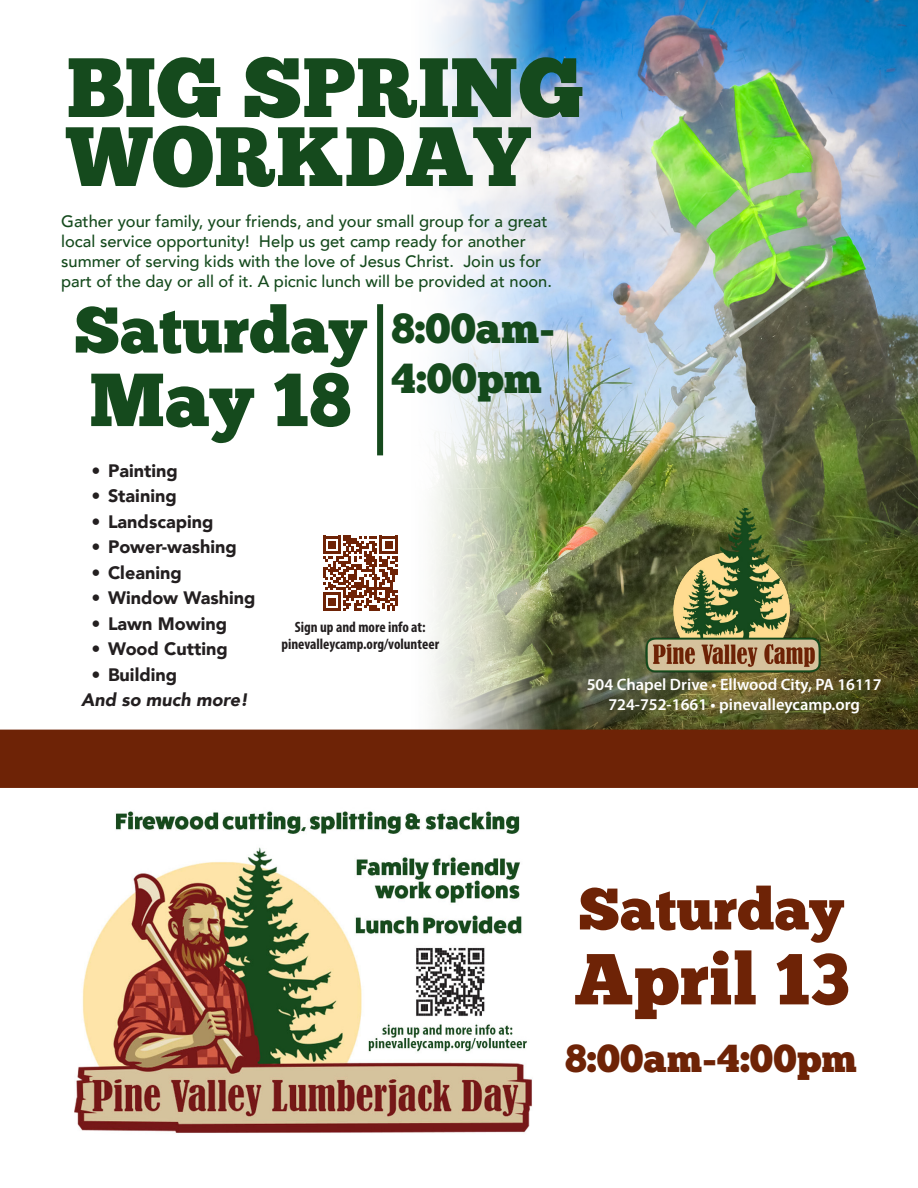
<style>
.page{position:relative;width:918px;height:1188px;background:#fff}
.page>*{position:absolute;margin:0;border:0;box-sizing:border-box;transform-origin:0 0}
.t1{font:84px "Chunk Five";color:#154a1d}
.t2{font:75px "Chunk Five";color:#154a1d}
.t3{font:72px "Chunk Five";color:#6e2306}
.t4{font:64.5px "Chunk Five";color:#154a1d}
.t5{font:58.5px "Chunk Five";color:#6e2306}
.t6{font:42px "Chunk Five";color:#154a1d}
.t7{font:39px "Chunk Five";color:#6e2306}
.t8{font:900 18px "Avenir";color:#231f20}
.t9{font:italic 900 18px "Avenir";color:#231f20}
.t10{font:500 16.5px/19.8px "Avenir";color:#154a1d}
.t11{font:600 16.5px "Myriad Pro";color:#fff}
.t12{font:700 condensed 15px "Myriad Pro";color:#231f20}
</style>
<div class="page">
<img style="left:402px;top:0;width:516px;height:730px">
<img style="left:74px;top:811px;width:458px;height:322px">
<div style="left:0;top:730px;width:918px;height:58px;background:#6e2306"></div>
<svg style="left:323px;top:536px;width:75px;height:75px"></svg>
<div style="left:377px;top:304px;width:6px;height:151px;background:#154a1d"></div>
<img style="left:640px;top:509px;width:187px;height:179px">
<p class="t1" style="left:67px;top:38px;width:519px">BIG SPRING</p>
<p class="t1" style="left:67px;top:107px;width:465px">WORKDAY</p>
<p class="t10" style="left:61px;top:211px;width:492px">Gather your family, your friends, and your small group for a great local service opportunity! Help us get camp ready for another summer of serving kids with the love of Jesus Christ. Join us for part of the day or all of it. A picnic lunch will be provided at noon.</p>
<p class="t4" style="left:74px;top:292px;width:294px">Saturday</p>
<p class="t2" style="left:89px;top:355px;width:263px">May 18</p>
<p class="t8" style="left:92px;top:455px;width:88px">• Painting</p>
<p class="t8" style="left:92px;top:480px;width:87px">• Staining</p>
<p class="t8" style="left:92px;top:506px;width:123px">• Landscaping</p>
<p class="t8" style="left:92px;top:531px;width:147px">• Power-washing</p>
<p class="t8" style="left:92px;top:557px;width:92px">• Cleaning</p>
<p class="t8" style="left:92px;top:582px;width:166px">• Window Washing</p>
<p class="t8" style="left:92px;top:608px;width:137px">• Lawn Mowing</p>
<p class="t8" style="left:92px;top:633px;width:138px">• Wood Cutting</p>
<p class="t8" style="left:92px;top:659px;width:87px">• Building</p>
<p class="t9" style="left:81px;top:685px;width:169px">And so much more!</p>
<p class="t6" style="left:392px;top:303px;width:166px">8:00am-</p>
<p class="t6" style="left:392px;top:354px;width:152px">4:00pm</p>
<p class="t12" style="left:295px;top:618px;width:132px">Sign up and more info at:</p>
<p class="t12" style="left:281px;top:634px;width:159px">pinevalleycamp.org/volunteer</p>
<p class="t11" style="left:587px;top:674px;width:296px">504 Chapel Drive • Ellwood City, PA 16117</p>
<p class="t11" style="left:608px;top:694px;width:253px">724-752-1661 • pinevalleycamp.org</p>
<p class="t5" style="left:578px;top:874px;width:267px">Saturday</p>
<p class="t3" style="left:574px;top:936px;width:277px">April 13</p>
<p class="t7" style="left:565px;top:1035px;width:293px">8:00am-4:00pm</p>
</div>
